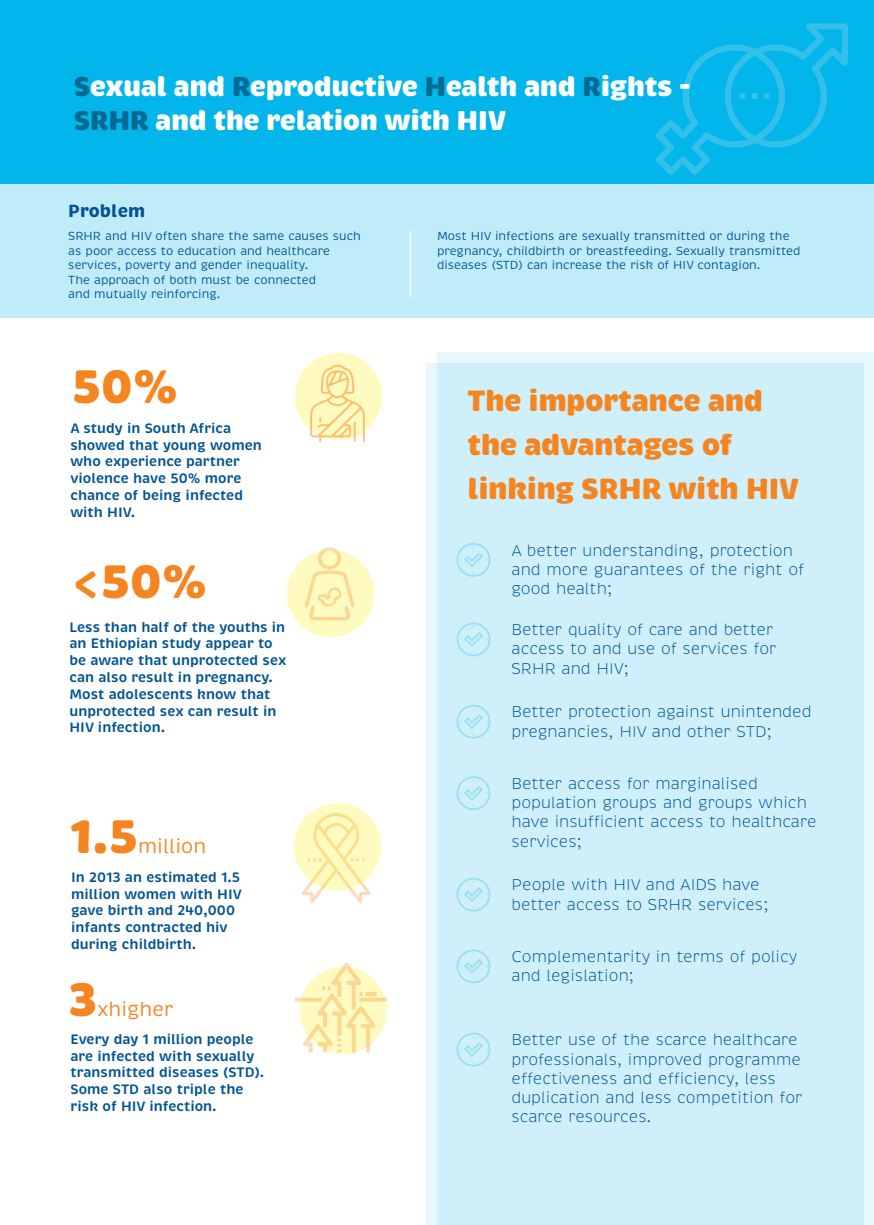
<style>
.page{position:relative;width:874px;height:1225px;background:#fff}
.page>*{position:absolute;margin:0;border:0;box-sizing:border-box;transform-origin:0 0}
.t1{font:900 48px "Brevia";color:#f58520}
.t2{font:900 30px/44px "Brevia";letter-spacing:-.02em;color:#f58520}
.t3{font:900 28px/33.6px "Brevia";letter-spacing:-.02em;color:#fff}
.t4{font:20px "Brevia";color:#f58520}
.t5{font:700 18px "Brevia";color:#005492}
.t6{font:300 16px/19.2px "Brevia";color:#005492}
.t7{font:600 14px/16.8px "Brevia";color:#005492}
.t8{font:12px/14.4px "Brevia";color:#005492}
.s1{color:#006991}
</style>
<div class="page">
<svg style="left:437px;top:353px;width:436px;height:872px;background:#e3f6fc"></svg>
<div style="left:426px;top:363px;width:436px;height:862px;background:#cff0fb"></div>
<div style="left:0;top:0;width:873px;height:184px;background:#02b5eb"></div>
<svg style="left:656px;top:23px;width:192px;height:152px"></svg>
<div style="left:0;top:184px;width:873px;height:133px;background:#c0ecfa"></div>
<hr style="left:409px;top:231px;width:2px;height:66px;background:#fff">
<svg style="left:302px;top:811px;width:70px;height:93px"></svg>
<svg style="left:293px;top:803px;width:88px;height:87px;background:#fef6b7"></svg>
<div style="left:287px;top:550px;width:87px;height:87px;background:#fffbc0;border-radius:50%"></div>
<svg style="left:304px;top:547px;width:50px;height:73px"></svg>
<svg style="left:295px;top:963px;width:92px;height:91px"></svg>
<div style="left:295px;top:353px;width:87px;height:87px;background:#fffbc0;border-radius:50%"></div>
<svg style="left:309px;top:363px;width:56px;height:79px"></svg>
<svg style="left:456px;top:543px;width:35px;height:34px"></svg>
<svg style="left:456px;top:704px;width:35px;height:35px"></svg>
<svg style="left:456px;top:877px;width:35px;height:35px"></svg>
<svg style="left:456px;top:1032px;width:35px;height:35px"></svg>
<svg style="left:456px;top:622px;width:35px;height:35px"></svg>
<svg style="left:456px;top:776px;width:35px;height:34px"></svg>
<svg style="left:456px;top:949px;width:35px;height:35px"></svg>
<h3 class="t3" style="left:74px;top:70px;width:618px"><span class="s1">S</span>exual and <span class="s1">R</span>eproductive <span class="s1">H</span>ealth and <span class="s1">R</span>ights -<br><span class="s1">SRHR</span> and the relation with HIV</h3>
<p class="t5" style="left:68px;top:200px;width:78px">Problem</p>
<p class="t8" style="left:68px;top:229px;width:294px">SRHR and HIV often share the same causes such as poor access to education and healthcare services, poverty and gender inequality.<br>The approach of both must be connected<br>and mutually reinforcing.</p>
<p class="t8" style="left:437px;top:229px;width:365px">Most HIV infections are sexually transmitted or during the pregnancy, childbirth or breastfeeding. Sexually transmitted diseases (STD) can increase the risk of HIV contagion.</p>
<h1 class="t1" style="left:72px;top:356px;width:108px">50%</h1>
<p class="t7" style="left:70px;top:420px;width:193px">A study in South Africa showed that young women who experience partner violence have 50% more chance of being infected with HIV.</p>
<h1 class="t1" style="left:71px;top:551px;width:138px">&lt;50%</h1>
<p class="t7" style="left:69px;top:618px;width:218px">Less than half of the youths in an Ethiopian study appear to be aware that unprotected sex can also result in pregnancy.<br>Most adolescents know that unprotected sex can result in<br>HIV infection.</p>
<h1 class="t1" style="left:69px;top:806px;width:70px">1.5</h1>
<p class="t4" style="left:138px;top:833px;width:70px">million</p>
<p class="t7" style="left:71px;top:868px;width:172px">In 2013 an estimated 1.5 million women with HIV gave birth and 240,000 infants contracted hiv during childbirth.</p>
<h1 class="t1" style="left:68px;top:969px;width:31px">3</h1>
<p class="t4" style="left:97px;top:997px;width:77px">xhigher</p>
<p class="t7" style="left:70px;top:1030px;width:195px">Every day 1 million people are infected with sexually transmitted diseases (STD).<br>Some STD also triple the risk of HIV infection.</p>
<h2 class="t2" style="left:467px;top:379px;width:333px">The importance and the advantages of linking SRHR with HIV</h2>
<p class="t6" style="left:511px;top:541px;width:294px">A better understanding, protection and more guarantees of the right of good health;</p>
<p class="t6" style="left:511px;top:620px;width:266px">Better quality of care and better access to and use of services for<br>SRHR and HIV;</p>
<p class="t6" style="left:511px;top:702px;width:301px">Better protection against unintended pregnancies, HIV and other STD;</p>
<p class="t6" style="left:511px;top:774px;width:306px">Better access for marginalised population groups and groups which have insufficient access to healthcare services;</p>
<p class="t6" style="left:511px;top:875px;width:258px">People with HIV and AIDS have better access to SRHR services;</p>
<p class="t6" style="left:511px;top:947px;width:287px">Complementarity in terms of policy and legislation;</p>
<p class="t6" style="left:511px;top:1030px;width:292px">Better use of the scarce healthcare professionals, improved programme effectiveness and efficiency, less duplication and less competition for scarce resources.</p>
</div>
